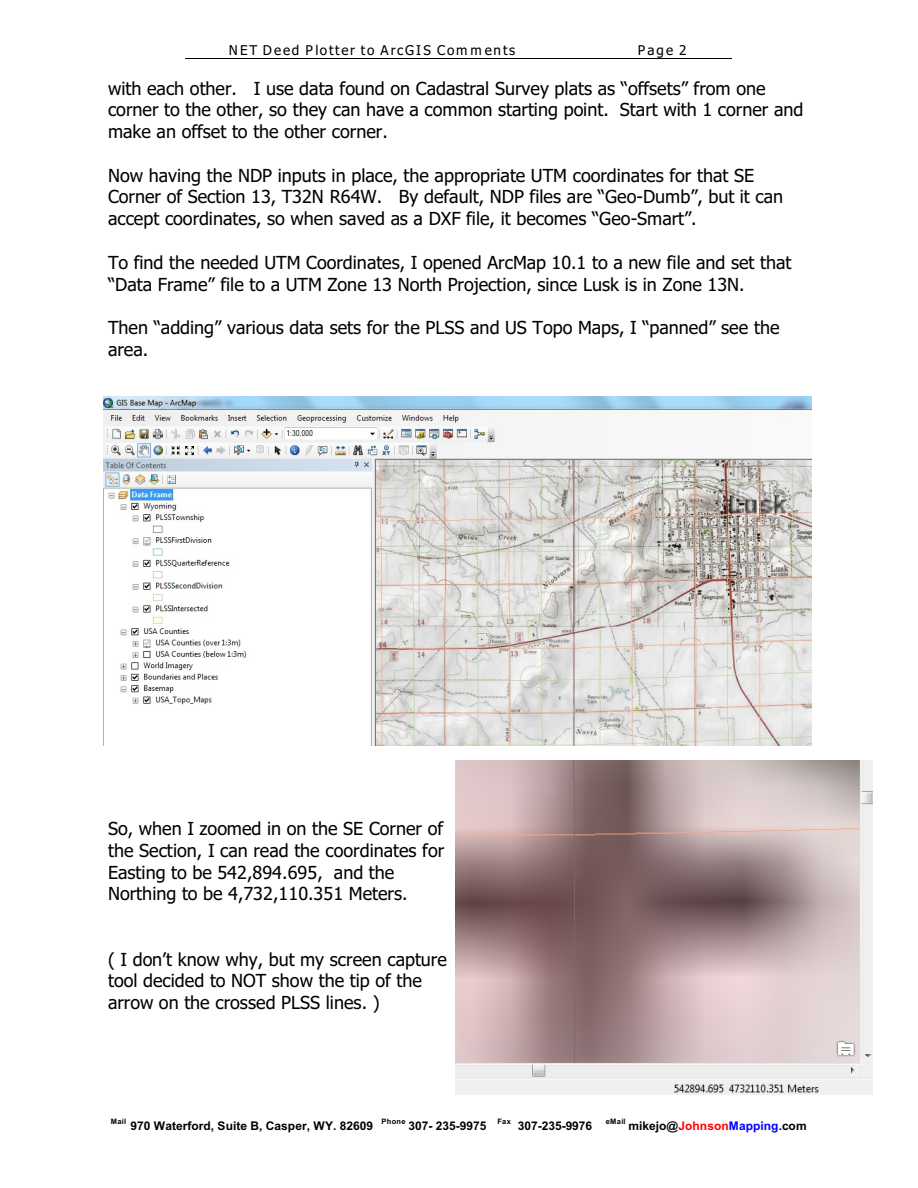
<style>
.page{position:relative;width:918px;height:1188px;background:#fff}
.page>*{position:absolute;margin:0;border:0;box-sizing:border-box;transform-origin:0 0}
.t1{font:18px/21.8px "Tahoma";color:#000}
.t2{font:italic 13.5px "Tahoma";letter-spacing:.135em;color:#000}
.t3{font:700 12px "Arial";color:#000}
.t4{font:700 7.5px "Arial";letter-spacing:.045em;color:#000}
.s1{color:#f00}
.s2{color:#00f}
</style>
<div class="page">
<hr style="left:186px;top:58px;width:546px;height:1px;background:#000">
<img style="left:103px;top:396px;width:708px;height:349px">
<img style="left:455px;top:760px;width:417px;height:335px">
<p class="t2" style="left:229px;top:45px;width:288px">NET Deed Plotter to ArcGIS Comments</p>
<p class="t2" style="left:638px;top:45px;width:50px">Page 2</p>
<p class="t1" style="left:108px;top:79px;width:697px">with each other. I use data found on Cadastral Survey plats as “offsets” from one corner to the other, so they can have a common starting point. Start with 1 corner and make an offset to the other corner.</p>
<p class="t1" style="left:108px;top:166px;width:677px">Now having the NDP inputs in place, the appropriate UTM coordinates for that SE<br>Corner of Section 13, T32N R64W. By default, NDP files are “Geo-Dumb”, but it can accept coordinates, so when saved as a DXF file, it becomes “Geo-Smart”.</p>
<p class="t1" style="left:108px;top:253px;width:685px">To find the needed UTM Coordinates, I opened ArcMap 10.1 to a new file and set that “Data Frame” file to a UTM Zone 13 North Projection, since Lusk is in Zone 13N.</p>
<p class="t1" style="left:108px;top:318px;width:673px">Then “adding” various data sets for the PLSS and US Topo Maps, I “panned” see the area.</p>
<p class="t1" style="left:108px;top:819px;width:338px">So, when I zoomed in on the SE Corner of the Section, I can read the coordinates for Easting to be 542,894.695, and the Northing to be 4,732,110.351 Meters.</p>
<p class="t1" style="left:108px;top:950px;width:340px">( I don’t know why, but my screen capture tool decided to NOT show the tip of the arrow on the crossed PLSS lines. )</p>
<p class="t4" style="left:111px;top:1119px;width:17px">Mail</p>
<p class="t3" style="left:130px;top:1121px;width:244px">970 Waterford, Suite B, Casper, WY. 82609</p>
<p class="t4" style="left:382px;top:1119px;width:26px">Phone</p>
<p class="t3" style="left:409px;top:1121px;width:104px">307- 235-9975 <sup>Fax</sup></p>
<p class="t3" style="left:518px;top:1121px;width:76px">307-235-9976</p>
<p class="t4" style="left:606px;top:1119px;width:21px">eMail</p>
<p class="t3" style="left:628px;top:1121px;width:180px">mikejo@<span class="s1">Johnson</span><span class="s2">Mapping</span>.com</p>
</div>
